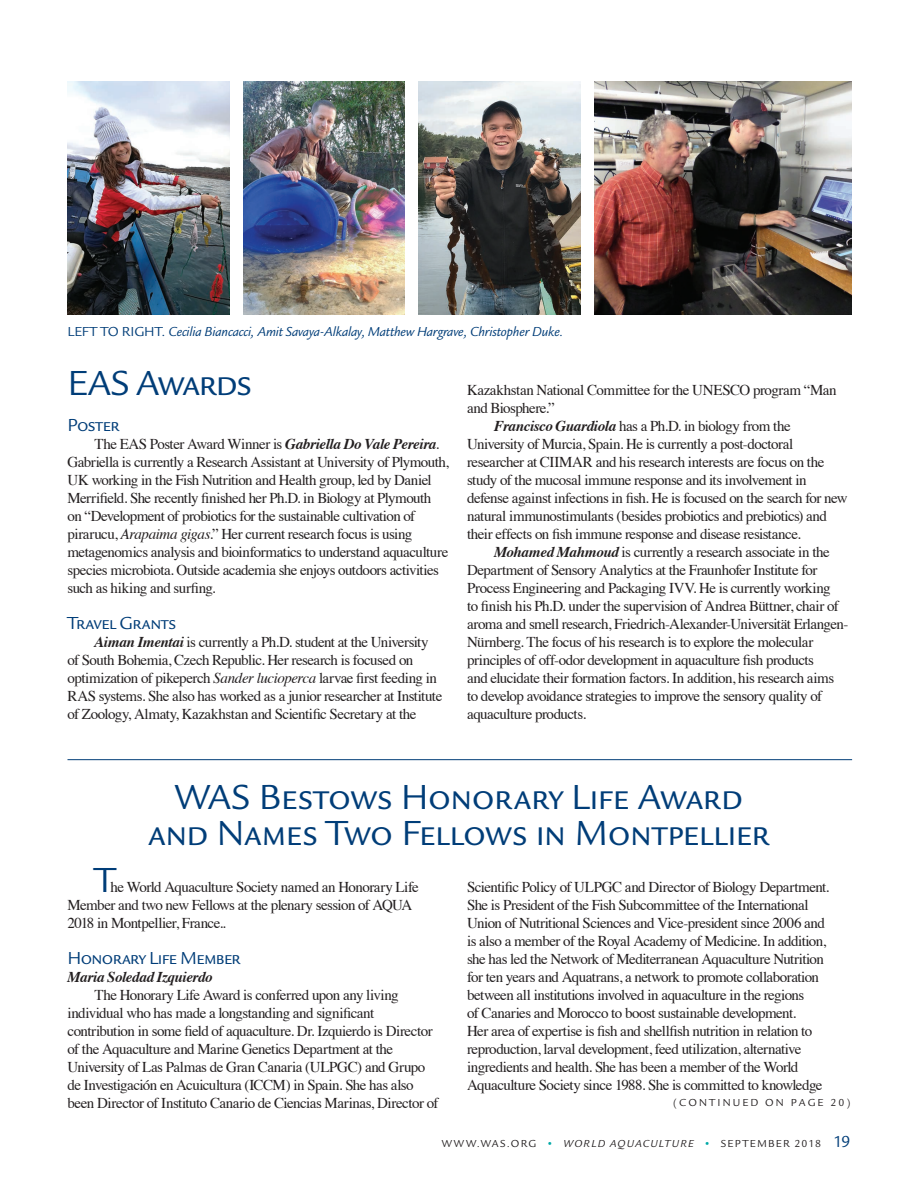
<style>
.page{position:relative;width:918px;height:1188px;background:#fff}
.page>*{position:absolute;margin:0;border:0;box-sizing:border-box;transform-origin:0 0}
.t1{font:36px "Legacy Sans SC";letter-spacing:-.015em;color:#003d78}
.t2{font:36px "Legacy Sans SC";letter-spacing:-.035em;color:#003d78}
.t3{font:18px "Legacy Sans SC";letter-spacing:-.035em;color:#003d78}
.t4{font:15px/18px "Times";letter-spacing:-.035em;color:#231f20}
.t5{font:italic 700 15px "Times";letter-spacing:-.025em;color:#231f20}
.t6{font:italic 13.5px "Legacy Sans";letter-spacing:-.01em;color:#003d78}
.jumpline{font:10.5px "Legacy Sans";letter-spacing:.115em;color:#231f20}
.jumpline-2{font:10.5px "Legacy Sans";letter-spacing:.2em;color:#231f20}
.s1{font-style:normal}
.s2{font-weight:700;font-style:italic}
.s3{font-style:italic}
.s4{color:#00a9a7}
.s5{font-size:16.5px;color:#003d78}
</style>
<div class="page">
<hr style="left:68px;top:759px;width:784px;height:1px;background:#003d78">
<img style="left:68px;top:81px;width:162px;height:233px">
<img style="left:243px;top:81px;width:162px;height:234px">
<img style="left:418px;top:81px;width:162px;height:233px">
<img style="left:594px;top:81px;width:257px;height:234px">
<p class="t6" style="left:68px;top:324px;width:498px"><span class="s1">LEFT TO RIGHT.</span> Cecilia Biancacci, Amit Savaya-Alkalay, Matthew Hargrave, Christopher Duke.</p>
<p class="t2" style="left:68px;top:362px;width:186px">EAS Awards</p>
<p class="t3" style="left:68px;top:415px;width:54px">Poster</p>
<p class="t4" style="left:68px;top:434px;width:383px;text-indent:27px">The EAS Poster Award Winner is <span class="s2">Gabriella Do Vale Pereira</span>.<br>Gabriella is currently a Research Assistant at University of Plymouth, UK working in the Fish Nutrition and Health group, led by Daniel Merrifield. She recently finished her Ph.D. in Biology at Plymouth on “Development of probiotics for the sustainable cultivation of pirarucu, <span class="s3">Arapaima gigas</span>.” Her current research focus is using metagenomics analysis and bioinformatics to understand aquaculture species microbiota. Outside academia she enjoys outdoors activities such as hiking and surfing.</p>
<p class="t3" style="left:68px;top:613px;width:110px">Travel Grants</p>
<p class="t4" style="left:68px;top:632px;width:376px;text-indent:27px"><span class="s2">Aiman Imentai</span> is currently a Ph.D. student at the University of South Bohemia, Czech Republic. Her research is focused on optimization of pikeperch <span class="s3">Sander lucioperca</span> larvae first feeding in RAS systems. She also has worked as a junior researcher at Institute of Zoology, Almaty, Kazakhstan and Scientific Secretary at the</p>
<p class="t4" style="left:467px;top:380px;width:371px">Kazakhstan National Committee for the UNESCO program “Man and Biosphere.”</p>
<p class="t4" style="left:467px;top:416px;width:382px;text-indent:27px"><span class="s2">Francisco Guardiola</span> has a Ph.D. in biology from the University of Murcia, Spain. He is currently a post-doctoral researcher at CIIMAR and his research interests are focus on the study of the mucosal immune response and its involvement in defense against infections in fish. He is focused on the search for new natural immunostimulants (besides probiotics and prebiotics) and their effects on fish immune response and disease resistance.</p>
<p class="t4" style="left:467px;top:542px;width:383px;text-indent:27px"><span class="s2">Mohamed Mahmoud</span> is currently a research associate in the Department of Sensory Analytics at the Fraunhofer Institute for Process Engineering and Packaging IVV. He is currently working<br>to finish his Ph.D. under the supervision of Andrea Büttner, chair of aroma and smell research, Friedrich-Alexander-Universität Erlangen-Nürnberg. The focus of his research is to explore the molecular principles of off-odor development in aquaculture fish products<br>and elucidate their formation factors. In addition, his research aims to develop avoidance strategies to improve the sensory quality of aquaculture products.</p>
<p class="t1" style="left:175px;top:776px;width:570px">WAS Bestows Honorary Life Award</p>
<p class="t1" style="left:148px;top:812px;width:623px">and Names Two Fellows in Montpellier</p>
<p class="t1" style="left:94px;top:858px;width:23px">T</p>
<p class="t4" style="left:68px;top:876px;width:353px;text-indent:43px">he World Aquaculture Society named an Honorary Life<br>Member and two new Fellows at the plenary session of AQUA<br>2018 in Montpellier, France..</p>
<p class="t3" style="left:68px;top:947px;width:175px">Honorary Life Member</p>
<p class="t5" style="left:68px;top:962px;width:147px">Maria Soledad Izquierdo</p>
<p class="t4" style="left:68px;top:984px;width:372px;text-indent:27px">The Honorary Life Award is conferred upon any living individual who has made a longstanding and significant contribution in some field of aquaculture. Dr. Izquierdo is Director of the Aquaculture and Marine Genetics Department at the University of Las Palmas de Gran Canaria (ULPGC) and Grupo de Investigación en Acuicultura (ICCM) in Spain. She has also been Director of Instituto Canario de Ciencias Marinas, Director of</p>
<p class="t4" style="left:467px;top:877px;width:364px">Scientific Policy of ULPGC and Director of Biology Department.<br>She is President of the Fish Subcommittee of the International Union of Nutritional Sciences and Vice-president since 2006 and is also a member of the Royal Academy of Medicine. In addition, she has led the Network of Mediterranean Aquaculture Nutrition for ten years and Aquatrans, a network to promote collaboration between all institutions involved in aquaculture in the regions<br>of Canaries and Morocco to boost sustainable development.<br>Her area of expertise is fish and shellfish nutrition in relation to reproduction, larval development, feed utilization, alternative ingredients and health. She has been a member of the World Aquaculture Society since 1988. She is committed to knowledge</p>
<p class="jumpline-2" style="left:673px;top:1096px;width:179px">(CONTINUED ON PAGE 20)</p>
<p class="jumpline" style="left:442px;top:1137px;width:410px">WWW.WAS.ORG <span class="s4">•</span> <span class="s3">WORLD AQUACULTURE</span> <span class="s4">•</span> SEPTEMBER 2018 <span class="s5">19</span></p>
</div>
